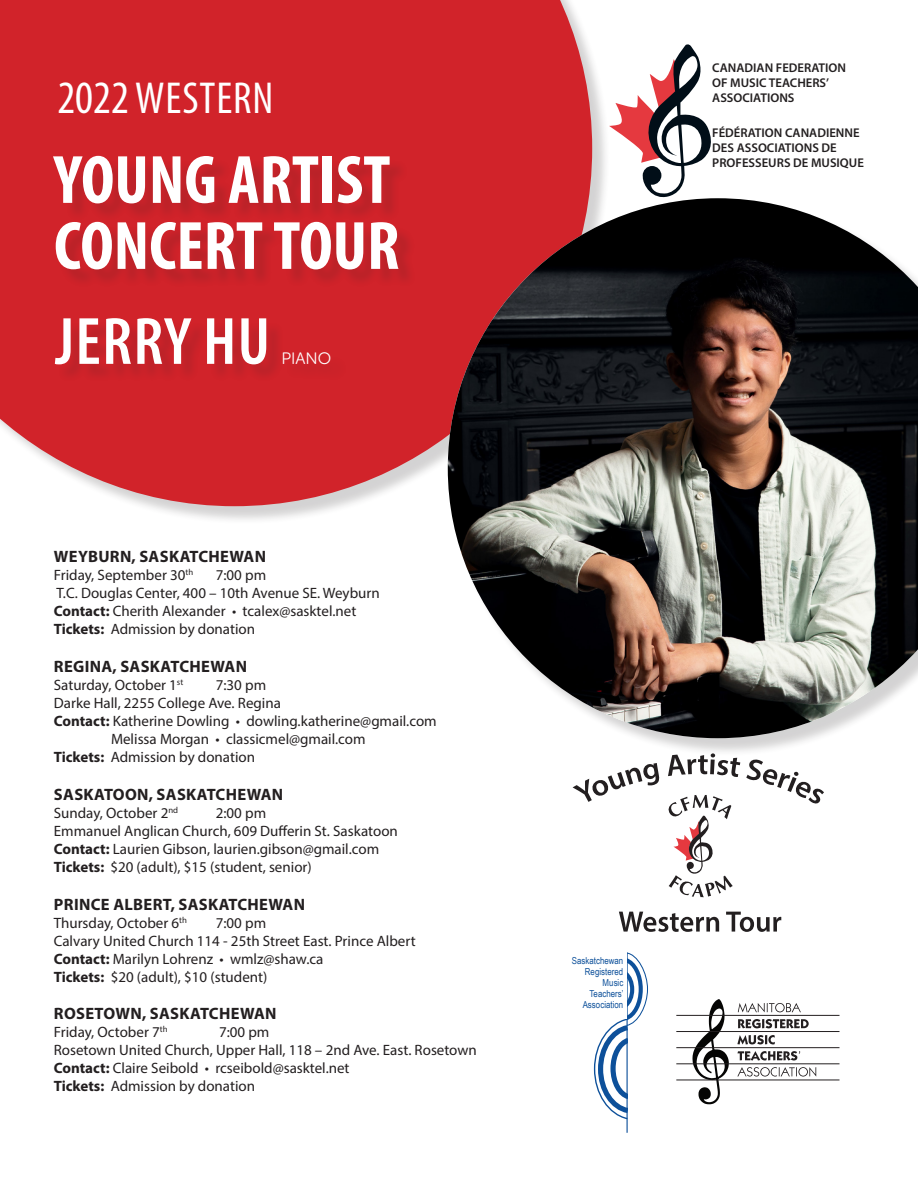
<style>
.page{position:relative;width:918px;height:1188px;background:#fff}
.page>*{position:absolute;margin:0;border:0;box-sizing:border-box;transform-origin:0 0}
.t1{font:700 condensed 69px/66px "Myriad Pro";color:#fff}
.t2{font:600 condensed 67.5px "Myriad Pro";letter-spacing:.02em;color:#fff}
.t3{font:condensed 45px "Myriad Pro";letter-spacing:.02em;color:#fff}
.t4{font:700 16.5px "Myriad Pro";letter-spacing:.02em;color:#231f20}
.t5{font:16.5px "Museo Sans Rounded 300";color:#fff}
.t6{font:15px "Myriad Pro";color:#231f20}
.t7{font:600 12.75px/15.3px "Myriad Pro";color:#231f20}
.t8{font:9.6px/10.9px "Arial Narrow";letter-spacing:.005em;color:#0d509a;text-align:right}
.s1{font-size:46.5px}
.s2{font-weight:700}
</style>
<div class="page">
<div style="left:0;top:0;width:611px;height:525px;background:#231f20;opacity:.2"></div>
<div style="left:0;top:0;width:592px;height:506px;background:#d1232a"></div>
<div style="left:450px;top:200px;width:468px;height:557px;background:#231f20;opacity:.2"></div>
<img style="left:448px;top:198px;width:470px;height:540px">
<div style="left:56px;top:158px;width:360px;height:130px;background:#c82229"></div>
<div style="left:57px;top:321px;width:292px;height:62px;background:#231f20;opacity:.15"></div>
<svg style="left:609px;top:43px;width:106px;height:158px"></svg>
<svg style="left:593px;top:952px;width:55px;height:168px"></svg>
<div style="left:628px;top:1028px;width:22px;height:105px;background:#fff"></div>
<hr style="left:627px;top:953px;width:1px;height:180px;background:#0d509a">
<div style="left:569px;top:944px;width:57px;height:74px;background:#fff"></div>
<svg style="left:692px;top:999px;width:37px;height:105px"></svg>
<hr style="left:676px;top:1080px;width:164px;height:1px;background:#231f20">
<hr style="left:676px;top:1063px;width:164px;height:1px;background:#231f20">
<hr style="left:676px;top:1047px;width:164px;height:1px;background:#231f20">
<hr style="left:676px;top:1031px;width:164px;height:1px;background:#231f20">
<hr style="left:676px;top:1015px;width:164px;height:1px;background:#231f20">
<svg style="left:738px;top:1003px;width:63px;height:9px"></svg>
<svg style="left:738px;top:1019px;width:71px;height:9px"></svg>
<svg style="left:737px;top:1035px;width:38px;height:9px"></svg>
<svg style="left:737px;top:1051px;width:63px;height:10px"></svg>
<svg style="left:737px;top:1067px;width:79px;height:10px"></svg>
<svg style="left:668px;top:795px;width:65px;height:102px"></svg>
<svg style="left:573px;top:763px;width:86px;height:39px"></svg>
<svg style="left:668px;top:753px;width:72px;height:24px"></svg>
<svg style="left:746px;top:759px;width:78px;height:45px"></svg>
<svg style="left:619px;top:912px;width:100px;height:20px"></svg>
<svg style="left:726px;top:912px;width:55px;height:20px"></svg>
<svg style="left:595px;top:745px;width:17px;height:1px"></svg>
<p class="t3" style="left:57px;top:71px;width:218px"><span class="s1">2022</span>WESTERN</p>
<p class="t1" style="left:54px;top:145px;width:347px">YOUNG ARTIST<br>CONCERT TOUR</p>
<p class="t2" style="left:55px;top:300px;width:217px">JERRY HU</p>
<p class="t5" style="left:281px;top:349px;width:51px">PIANO</p>
<p class="t4" style="left:54px;top:546px;width:214px">WEYBURN, SASKATCHEWAN</p>
<p class="t6" style="left:54px;top:566px;width:141px">Friday, September 30<sup>th</sup></p>
<p class="t6" style="left:216px;top:566px;width:52px">7:00 pm</p>
<p class="t6" style="left:56px;top:584px;width:325px">T.C. Douglas Center, 400 – 10th Avenue SE. Weyburn</p>
<p class="t6" style="left:54px;top:602px;width:304px"><span class="s2">Contact:</span> Cherith Alexander • tcalex@sasktel.net</p>
<p class="t6" style="left:54px;top:620px;width:203px"><span class="s2">Tickets:</span> Admission by donation</p>
<p class="t4" style="left:54px;top:656px;width:195px">REGINA, SASKATCHEWAN</p>
<p class="t6" style="left:54px;top:676px;width:131px">Saturday, October 1<sup>st</sup></p>
<p class="t6" style="left:216px;top:676px;width:52px">7:30 pm</p>
<p class="t6" style="left:54px;top:694px;width:229px">Darke Hall, 2255 College Ave. Regina</p>
<p class="t6" style="left:54px;top:712px;width:384px"><span class="s2">Contact:</span> Katherine Dowling • dowling.katherine@gmail.com</p>
<p class="t6" style="left:111px;top:730px;width:256px">Melissa Morgan • classicmel@gmail.com</p>
<p class="t6" style="left:54px;top:748px;width:203px"><span class="s2">Tickets:</span> Admission by donation</p>
<p class="t4" style="left:54px;top:783px;width:231px">SASKATOON, SASKATCHEWAN</p>
<p class="t6" style="left:54px;top:804px;width:126px">Sunday, October 2<sup>nd</sup></p>
<p class="t6" style="left:216px;top:804px;width:52px">2:00 pm</p>
<p class="t6" style="left:54px;top:822px;width:346px">Emmanuel Anglican Church, 609 Dufferin St. Saskatoon</p>
<p class="t6" style="left:54px;top:840px;width:327px"><span class="s2">Contact:</span> Laurien Gibson, laurien.gibson@gmail.com</p>
<p class="t6" style="left:54px;top:858px;width:259px"><span class="s2">Tickets:</span> $20 (adult), $15 (student, senior)</p>
<p class="t4" style="left:54px;top:893px;width:253px">PRINCE ALBERT, SASKATCHEWAN</p>
<p class="t6" style="left:54px;top:913px;width:135px">Thursday, October 6<sup>th</sup></p>
<p class="t6" style="left:216px;top:913px;width:52px">7:00 pm</p>
<p class="t6" style="left:54px;top:931px;width:363px">Calvary United Church 114 - 25th Street East. Prince Albert</p>
<p class="t6" style="left:54px;top:949px;width:271px"><span class="s2">Contact:</span> Marilyn Lohrenz • wmlz@shaw.ca</p>
<p class="t6" style="left:54px;top:967px;width:215px"><span class="s2">Tickets:</span> $20 (adult), $10 (student)</p>
<p class="t4" style="left:54px;top:1003px;width:224px">ROSETOWN, SASKATCHEWAN</p>
<p class="t6" style="left:54px;top:1023px;width:115px">Friday, October 7<sup>th</sup></p>
<p class="t6" style="left:219px;top:1023px;width:52px">7:00 pm</p>
<p class="t6" style="left:54px;top:1041px;width:425px">Rosetown United Church, Upper Hall, 118 – 2nd Ave. East. Rosetown</p>
<p class="t6" style="left:54px;top:1059px;width:297px"><span class="s2">Contact:</span> Claire Seibold • rcseibold@sasktel.net</p>
<p class="t6" style="left:54px;top:1077px;width:203px"><span class="s2">Tickets:</span> Admission by donation</p>
<p class="t7" style="left:712px;top:60px;width:135px">CANADIAN FEDERATION<br>OF MUSIC TEACHERS’<br>ASSOCIATIONS</p>
<p class="t7" style="left:712px;top:125px;width:153px">FÉDÉRATION CANADIENNE<br>DES ASSOCIATIONS DE<br>PROFESSEURS DE MUSIQUE</p>
<p class="t8" style="left:572px;top:954px;width:53px">Saskatchewan<br>Registered<br>Music<br>Teachers’<br>Association</p>
</div>
